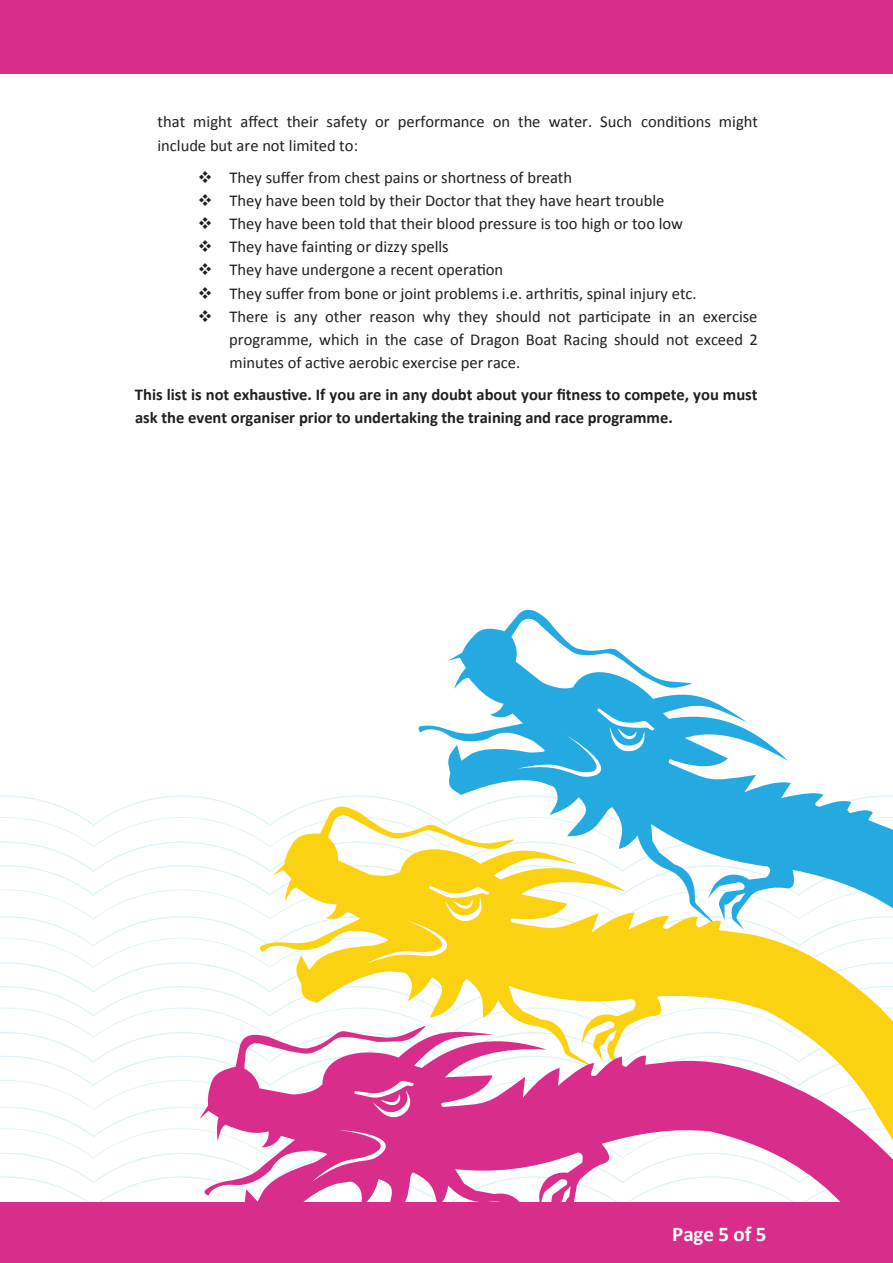
<style>
.page{position:relative;width:893px;height:1263px;background:#fff}
.page>*{position:absolute;margin:0;border:0;box-sizing:border-box;transform-origin:0 0}
.t1{font:700 21px "Calibri";letter-spacing:-.005em;color:#fff}
.t2{font:16.5px/23.2px "Calibri";color:#231f20}
.t3{font:700 16.5px/23.1px "Calibri";letter-spacing:-.005em;color:#231f20}
</style>
<div class="page">
<div style="left:0;top:0;width:893px;height:74px;background:#d92d8b"></div>
<svg style="left:418px;top:609px;width:406px;height:186px"></svg>
<svg style="left:0;top:795px;width:893px;height:408px"></svg>
<svg style="left:259px;top:803px;width:634px;height:223px"></svg>
<svg style="left:199px;top:1026px;width:694px;height:177px;fill:#d9308b"></svg>
<div style="left:0;top:1203px;width:893px;height:60px;background:#d92d8b"></div>
<p class="t2" style="left:157px;top:110px;width:602px">that might affect their safety or performance on the water. Such conditions might include but are not limited to:</p>
<p class="t2" style="left:198px;top:165px;width:376px">❖ They suffer from chest pains or shortness of breath</p>
<p class="t2" style="left:198px;top:188px;width:468px">❖ They have been told by their Doctor that they have heart trouble</p>
<p class="t2" style="left:198px;top:212px;width:487px">❖ They have been told that their blood pressure is too high or too low</p>
<p class="t2" style="left:198px;top:235px;width:252px">❖ They have fainting or dizzy spells</p>
<p class="t2" style="left:198px;top:258px;width:307px">❖ They have undergone a recent operation</p>
<p class="t2" style="left:198px;top:281px;width:500px">❖ They suffer from bone or joint problems i.e. arthritis, spinal injury etc.</p>
<p class="t2" style="left:229px;top:304px;width:530px;text-align:justify;text-indent:-31px">❖ There is any other reason why they should not participate in an exercise programme, which in the case of Dragon Boat Racing should not exceed 2 minutes of active aerobic exercise per race.</p>
<p class="t3" style="left:135px;top:383px;width:624px">This list is not exhaustive. If you are in any doubt about your fitness to compete, you must ask the event organiser prior to undertaking the training and race programme.</p>
<p class="t1" style="left:672px;top:1219px;width:96px">Page 5 of 5</p>
</div>
